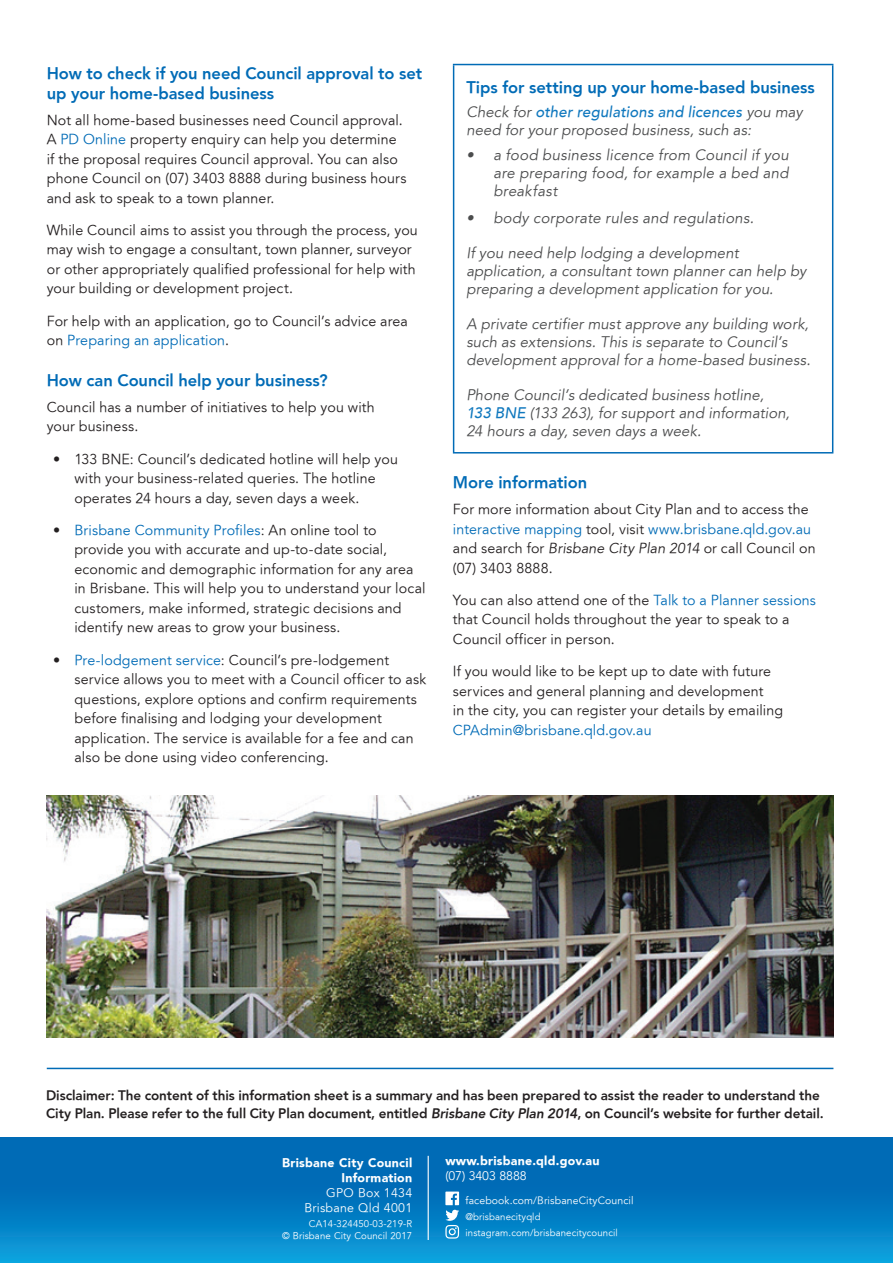
<style>
.page{position:relative;width:893px;height:1263px;background:#fff}
.page>*{position:absolute;margin:0;border:0;box-sizing:border-box;transform-origin:0 0}
.t1{font:800 16.5px/19.5px "Avenir";letter-spacing:-.005em;color:#006bb6}
.t2{font:italic 15px/18px "Avenir";letter-spacing:.01em;color:#4b4c4d}
.t3{font:300 14.25px/19.5px "Avenir 45";letter-spacing:.01em;color:#231f20}
.t4{font:300 14.25px "Avenir 45";letter-spacing:.01em;color:#006bb6}
.t5{font:800 13.5px/18px "Avenir";letter-spacing:-.005em;color:#231f20}
.t6{font:900 12.45px/15.1px "Avenir";letter-spacing:.02em;color:#fff;text-align:right}
.t7{font:300 12.45px/15.1px "Avenir 45";letter-spacing:.02em;color:#fff;text-align:right}
.t8{font:300 12.45px "Avenir 45";letter-spacing:-.01em;color:#fff}
.t9{font:300 10.5px "Avenir 45";letter-spacing:.01em;color:#fff}
.t10{font:300 9.6px/16.5px "Avenir 45";letter-spacing:.01em;color:#fff}
.s1{color:#006bb6}
.s2{font-weight:500;color:#1078be}
.s3{font-family:"Avenir";font-weight:400;font-style:italic}
.s4{font-style:italic}
</style>
<div class="page">
<div style="left:0;top:1137px;width:893px;height:126px;background:linear-gradient(to bottom,#005dac,#0a97d6)"></div>
<img style="left:46px;top:795px;width:787px;height:242px">
<hr style="left:428px;top:1156px;width:1px;height:84px;background:#fff">
<svg style="left:445px;top:1191px;width:14px;height:47px"></svg>
<hr style="left:47px;top:1068px;width:786px;height:1px;background:#006bb6">
<hr style="left:453px;top:64px;width:380px;height:1px;background:#006bb6">
<hr style="left:453px;top:65px;width:1px;height:387px;background:#006bb6">
<hr style="left:832px;top:65px;width:1px;height:387px;background:#006bb6">
<hr style="left:453px;top:452px;width:380px;height:1px;background:#006bb6">
<p class="t1" style="left:47px;top:64px;width:377px">How to check if you need Council approval to set up your home-based business</p>
<p class="t3" style="left:47px;top:110px;width:361px">Not all home-based businesses need Council approval.<br>A <span class="s1">PD Online</span> property enquiry can help you determine if the proposal requires Council approval. You can also phone Council on (07) 3403 8888 during business hours and ask to speak to a town planner.</p>
<p class="t3" style="left:47px;top:221px;width:373px">While Council aims to assist you through the process, you may wish to engage a consultant, town planner, surveyor or other appropriately qualified professional for help with your building or development project.</p>
<p class="t3" style="left:47px;top:311px;width:363px">For help with an application, go to Council’s advice area on <span class="s1">Preparing an application</span>.</p>
<p class="t1" style="left:47px;top:370px;width:282px">How can Council help your business?</p>
<p class="t3" style="left:47px;top:398px;width:329px">Council has a number of initiatives to help you with your business.</p>
<p class="t3" style="left:74px;top:449px;width:325px;text-indent:-21px">• 133 BNE: Council’s dedicated hotline will help you with your business-related queries. The hotline operates 24 hours a day, seven days a week.</p>
<p class="t3" style="left:74px;top:521px;width:353px;text-indent:-21px">• <span class="s1">Brisbane Community Profiles</span>: An online tool to provide you with accurate and up-to-date social, economic and demographic information for any area in Brisbane. This will help you to understand your local customers, make informed, strategic decisions and identify new areas to grow your business.</p>
<p class="t3" style="left:74px;top:650px;width:353px;text-indent:-21px">• <span class="s1">Pre-lodgement service</span>: Council’s pre-lodgement service allows you to meet with a Council officer to ask questions, explore options and confirm requirements before finalising and lodging your development application. The service is available for a fee and can also be done using video conferencing.</p>
<p class="t1" style="left:466px;top:77px;width:350px">Tips for setting up your home-based business</p>
<p class="t2" style="left:466px;top:103px;width:338px">Check for <span class="s2">other regulations and licences</span> you may need for your proposed business, such as:</p>
<p class="t2" style="left:493px;top:146px;width:297px;text-align:justify;text-indent:-27px">• a food business licence from Council if you are preparing food, for example a bed and breakfast</p>
<p class="t2" style="left:466px;top:209px;width:289px">• body corporate rules and regulations.</p>
<p class="t2" style="left:466px;top:244px;width:341px">If you need help lodging a development application, a consultant town planner can help by preparing a development application for you.</p>
<p class="t2" style="left:466px;top:315px;width:346px">A private certifier must approve any building work, such as extensions. This is separate to Council’s development approval for a home-based business.</p>
<p class="t2" style="left:466px;top:386px;width:325px">Phone Council’s dedicated business hotline,<br><span class="s2">133 BNE</span> (133 263), for support and information,<br>24 hours a day, seven days a week.</p>
<p class="t1" style="left:453px;top:473px;width:136px">More information</p>
<p class="t3" style="left:453px;top:500px;width:364px">For more information about City Plan and to access the <span class="s1">interactive mapping</span> tool, visit <span class="s1">www.brisbane.qld.gov.au </span>and search for <span class="s3">Brisbane City Plan 2014</span> or call Council on (07) 3403 8888.</p>
<p class="t3" style="left:453px;top:591px;width:365px">You can also attend one of the <span class="s1">Talk to a Planner sessions </span>that Council holds throughout the year to speak to a<br>Council officer in person.</p>
<p class="t3" style="left:453px;top:662px;width:332px">If you would like to be kept up to date with future services and general planning and development<br>in the city, you can register your details by emailing</p>
<p class="t4" style="left:453px;top:721px;width:200px">CPAdmin@brisbane.qld.gov.au</p>
<p class="t5" style="left:46px;top:1086px;width:779px">Disclaimer: The content of this information sheet is a summary and has been prepared to assist the reader to understand the<br>City Plan. Please refer to the full City Plan document, entitled <span class="s4">Brisbane City Plan 2014</span>, on Council’s website for further detail.</p>
<p class="t6" style="left:282px;top:1154px;width:131px">Brisbane City Council<br>Information</p>
<p class="t7" style="left:304px;top:1185px;width:109px">GPO Box 1434<br>Brisbane Qld 4001</p>
<p class="t10" style="left:282px;top:1217px;width:132px;line-height:12.5px;text-align:right">CA14-324450-03-219-R<br>© Brisbane City Council 2017</p>
<p class="t6" style="left:445px;top:1153px;width:156px">www.brisbane.qld.gov.au</p>
<p class="t8" style="left:445px;top:1169px;width:83px">(07) 3403 8888</p>
<p class="t10" style="left:465px;top:1208px;width:154px">@brisbanecityqld instagram.com/brisbanecitycouncil</p>
<p class="t9" style="left:465px;top:1194px;width:170px">facebook.com/BrisbaneCityCouncil</p>
</div>
